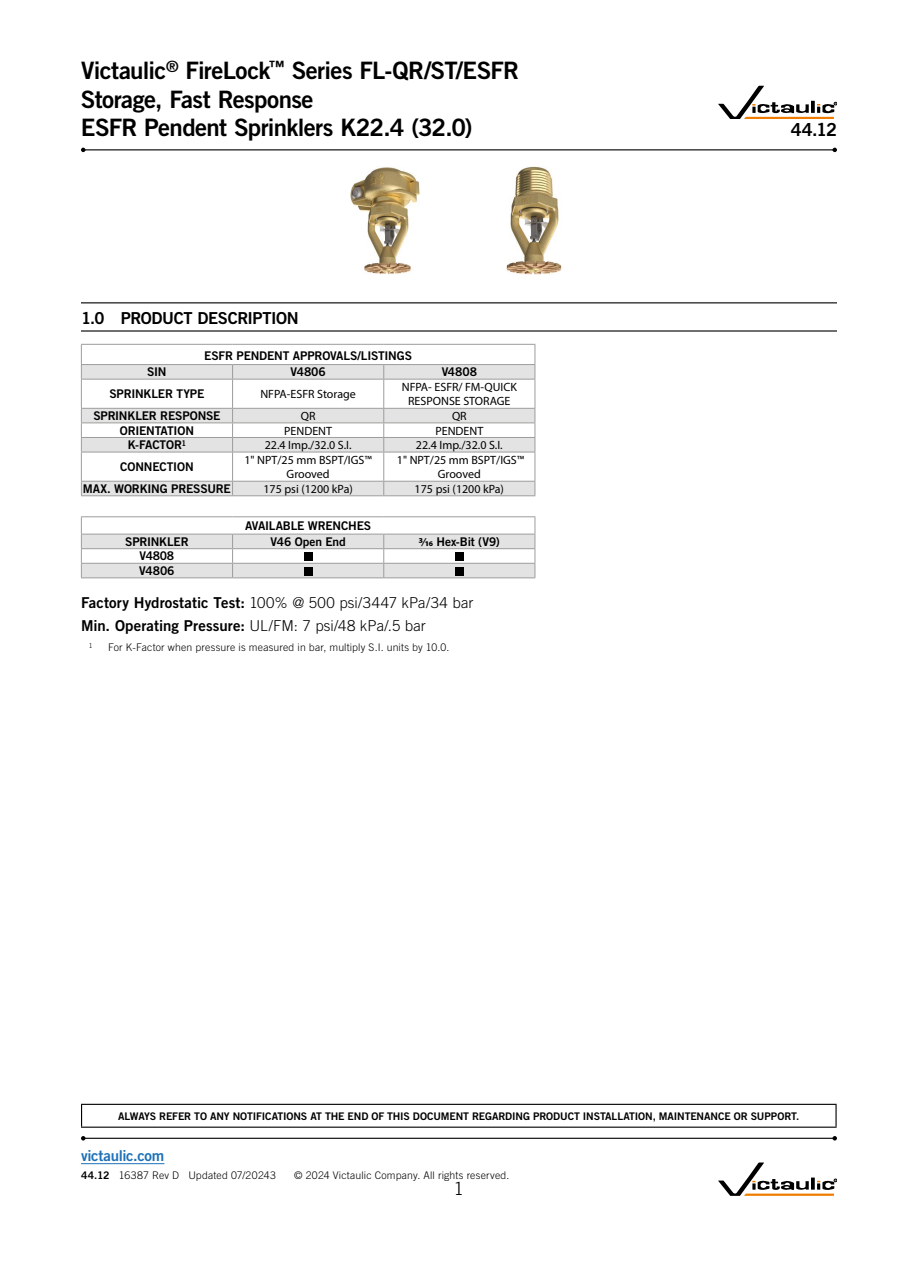
<style>
.page{position:relative;width:918px;height:1263px;background:#fff}
.page>*{position:absolute;margin:0;border:0;box-sizing:border-box;transform-origin:0 0}
.t1{font:24px/28.5px "Trade Gothic LT Std Bd 2";letter-spacing:-.025em;color:#000}
.t2{font:18px "Trade Gothic LT Std Bd 2";color:#000}
.t3{font:300 18px "Trade Gothic LT Std";color:#000}
.t4{font:16.5px "Trade Gothic LT Std Bd 2";letter-spacing:-.025em;color:#000}
.t5{font:300 15px "Trade Gothic LT Std";letter-spacing:.015em;color:#000}
.t6{font:15px "Trade Gothic LT Std Bd 2";letter-spacing:.005em;color:#000}
.t7{font:15px "Trade Gothic LT Std Bd 2";letter-spacing:-.02em;color:#1d71b8}
.t8{font:12px/13.5px "Myriad Pro";color:#000;text-align:center}
.t9{font:12px/14.5px "Trade Gothic LT Std Bd 2";letter-spacing:-.015em;color:#000}
.t10{font:300 10.5px "Trade Gothic LT Std";letter-spacing:.015em;color:#000}
.t11{font:10.5px "Trade Gothic LT Std Bd 2";letter-spacing:-.01em;color:#000}
.t12{font:300 6.9px "Trade Gothic LT Std";color:#000}
.s1{font-family:"Myriad Pro";font-weight:700}
.s2{font-family:"Trade Gothic LT Std Bd 2";font-weight:400}
.s3{font-family:"Trade Gothic LT Std";font-weight:300}
</style>
<div class="page">
<hr style="left:81px;top:1163px;width:83px;height:1px;background:#1d71b8">
<hr style="left:81px;top:1104px;width:756px;height:1px;background:#000">
<svg style="left:81px;top:1105px;width:1px;height:21px"></svg>
<svg style="left:836px;top:1105px;width:1px;height:21px"></svg>
<hr style="left:81px;top:1126px;width:756px;height:2px;background:#000">
<svg style="left:718px;top:1162px;width:119px;height:33px"></svg>
<hr style="left:81px;top:302px;width:756px;height:1px;background:#000">
<hr style="left:81px;top:330px;width:756px;height:2px;background:#000">
<img style="left:350px;top:167px;width:70px;height:108px">
<img style="left:506px;top:167px;width:55px;height:108px">
<svg style="left:82px;top:365px;width:453px;height:130px"></svg>
<svg style="left:383px;top:365px;width:1px;height:130px"></svg>
<hr style="left:81px;top:344px;width:152px;height:1px;background:#9d9d9c">
<hr style="left:233px;top:344px;width:151px;height:1px;background:#9d9d9c">
<hr style="left:384px;top:344px;width:151px;height:1px;background:#9d9d9c">
<svg style="left:232px;top:365px;width:1px;height:130px"></svg>
<hr style="left:81px;top:364px;width:152px;height:1px;background:#9d9d9c">
<hr style="left:233px;top:364px;width:151px;height:1px;background:#9d9d9c">
<hr style="left:384px;top:364px;width:151px;height:1px;background:#9d9d9c">
<hr style="left:81px;top:379px;width:152px;height:1px;background:#9d9d9c">
<hr style="left:233px;top:379px;width:151px;height:1px;background:#9d9d9c">
<hr style="left:384px;top:379px;width:151px;height:1px;background:#9d9d9c">
<hr style="left:81px;top:408px;width:152px;height:1px;background:#9d9d9c">
<hr style="left:233px;top:408px;width:151px;height:1px;background:#9d9d9c">
<hr style="left:384px;top:408px;width:151px;height:1px;background:#9d9d9c">
<hr style="left:81px;top:422px;width:152px;height:1px;background:#9d9d9c">
<hr style="left:233px;top:422px;width:151px;height:1px;background:#9d9d9c">
<hr style="left:384px;top:422px;width:151px;height:1px;background:#9d9d9c">
<hr style="left:81px;top:437px;width:152px;height:1px;background:#9d9d9c">
<hr style="left:233px;top:437px;width:151px;height:1px;background:#9d9d9c">
<hr style="left:384px;top:437px;width:151px;height:1px;background:#9d9d9c">
<hr style="left:81px;top:452px;width:152px;height:1px;background:#9d9d9c">
<hr style="left:233px;top:452px;width:151px;height:1px;background:#9d9d9c">
<hr style="left:384px;top:452px;width:151px;height:1px;background:#9d9d9c">
<hr style="left:81px;top:481px;width:152px;height:1px;background:#9d9d9c">
<svg style="left:81px;top:345px;width:1px;height:150px"></svg>
<hr style="left:233px;top:481px;width:151px;height:1px;background:#9d9d9c">
<hr style="left:384px;top:481px;width:151px;height:1px;background:#9d9d9c">
<svg style="left:535px;top:345px;width:1px;height:150px"></svg>
<hr style="left:81px;top:495px;width:152px;height:1px;background:#9d9d9c">
<hr style="left:233px;top:495px;width:151px;height:1px;background:#9d9d9c">
<hr style="left:384px;top:495px;width:151px;height:1px;background:#9d9d9c">
<hr style="left:81px;top:516px;width:152px;height:1px;background:#9d9d9c">
<hr style="left:233px;top:516px;width:151px;height:1px;background:#9d9d9c">
<hr style="left:384px;top:516px;width:151px;height:1px;background:#9d9d9c">
<svg style="left:81px;top:517px;width:455px;height:61px"></svg>
<hr style="left:81px;top:577px;width:152px;height:1px;background:#9d9d9c">
<hr style="left:233px;top:577px;width:151px;height:1px;background:#9d9d9c">
<hr style="left:384px;top:577px;width:151px;height:1px;background:#9d9d9c">
<div style="left:304px;top:552px;width:8px;height:9px;background:#000"></div>
<div style="left:455px;top:552px;width:9px;height:9px;background:#000"></div>
<div style="left:304px;top:567px;width:8px;height:8px;background:#000"></div>
<div style="left:455px;top:567px;width:9px;height:8px;background:#000"></div>
<hr style="left:83px;top:149px;width:752px;height:1px;background:#000">
<svg style="left:81px;top:148px;width:5px;height:4px"></svg>
<svg style="left:832px;top:148px;width:5px;height:4px"></svg>
<hr style="left:83px;top:1138px;width:752px;height:1px;background:#000">
<svg style="left:81px;top:1136px;width:5px;height:4px"></svg>
<svg style="left:832px;top:1136px;width:5px;height:4px"></svg>
<svg style="left:718px;top:86px;width:119px;height:33px"></svg>
<h1 class="t1" style="left:81px;top:56px;width:440px">Victaulic<sup>®</sup> FireLock<sup>™</sup> Series FL-QR/ST/ESFR<br>Storage, Fast Response<br>ESFR Pendent Sprinklers K22.4 (32.0)</h1>
<h3 class="t4" style="left:81px;top:308px;width:219px">1.0 PRODUCT DESCRIPTION</h3>
<p class="t9" style="left:204px;top:348px;width:209px">ESFR PENDENT APPROVALS/LISTINGS</p>
<p class="t9" style="left:147px;top:364px;width:21px">SIN</p>
<p class="t9" style="left:290px;top:364px;width:37px">V4806</p>
<p class="t9" style="left:442px;top:364px;width:37px">V4808</p>
<p class="t9" style="left:109px;top:386px;width:96px">SPRINKLER TYPE</p>
<p class="t8" style="left:260px;top:387px;width:97px">NFPA-ESFR Storage</p>
<p class="t8" style="left:402px;top:380px;width:116px">NFPA- ESFR/ FM-QUICK<br>RESPONSE STORAGE</p>
<p class="t9" style="left:93px;top:408px;width:129px">SPRINKLER RESPONSE</p>
<p class="t8" style="left:301px;top:409px;width:16px">QR</p>
<p class="t8" style="left:452px;top:409px;width:16px">QR</p>
<p class="t9" style="left:120px;top:423px;width:76px">ORIENTATION</p>
<p class="t8" style="left:284px;top:424px;width:49px">PENDENT</p>
<p class="t8" style="left:435px;top:424px;width:49px">PENDENT</p>
<p class="t9" style="left:128px;top:437px;width:60px">K-FACTOR<sup>1</sup></p>
<p class="t8" style="left:265px;top:438px;width:88px">22.4 Imp./32.0 S.I.</p>
<p class="t8" style="left:416px;top:438px;width:88px">22.4 Imp./32.0 S.I.</p>
<p class="t9" style="left:120px;top:459px;width:75px">CONNECTION</p>
<p class="t8" style="left:244px;top:453px;width:129px">1" NPT/25 mm BSPT/IGS™<br>Grooved</p>
<p class="t8" style="left:397px;top:453px;width:129px">1" NPT/25 mm BSPT/IGS™<br>Grooved</p>
<p class="t9" style="left:83px;top:481px;width:149px">MAX. WORKING PRESSURE</p>
<p class="t8" style="left:263px;top:482px;width:91px">175 psi (1200 kPa)</p>
<p class="t8" style="left:415px;top:482px;width:91px">175 psi (1200 kPa)</p>
<p class="t9" style="left:245px;top:518px;width:128px">AVAILABLE WRENCHES</p>
<p class="t9" style="left:125px;top:534px;width:65px">SPRINKLER</p>
<p class="t9" style="left:271px;top:534px;width:77px">V46 Open End</p>
<p class="t9" style="left:419px;top:534px;width:82px"><span class="s1">3/16</span> Hex-Bit (V9)</p>
<p class="t9" style="left:139px;top:548px;width:37px">V4808<br>V4806</p>
<p class="t5" style="left:81px;top:594px;width:394px"><span class="s2">Factory Hydrostatic Test:</span> 100% @ 500 psi/3447 kPa/34 bar</p>
<p class="t6" style="left:81px;top:616px;width:346px">Min. Operating Pressure: <span class="s3">UL/FM: 7 psi/48 kPa/.5 bar</span></p>
<p class="t12" style="left:89px;top:641px;width:5px">1</p>
<p class="t10" style="left:108px;top:641px;width:343px">For K-Factor when pressure is measured in bar, multiply S.I. units by 10.0.</p>
<h2 class="t2" style="left:791px;top:119px;width:48px">44.12</h2>
<p class="t11" style="left:118px;top:1109px;width:683px">ALWAYS REFER TO ANY NOTIFICATIONS AT THE END OF THIS DOCUMENT REGARDING PRODUCT INSTALLATION, MAINTENANCE OR SUPPORT.</p>
<p class="t7" style="left:81px;top:1146px;width:85px">victaulic.com</p>
<p class="t10" style="left:81px;top:1169px;width:196px"><span class="s2">44.12</span> 16387 Rev D Updated 07/20243</p>
<p class="t10" style="left:294px;top:1169px;width:217px">© 2024 Victaulic Company. All rights reserved.</p>
<h2 class="t3" style="left:454px;top:1178px;width:12px">1</h2>
</div>
